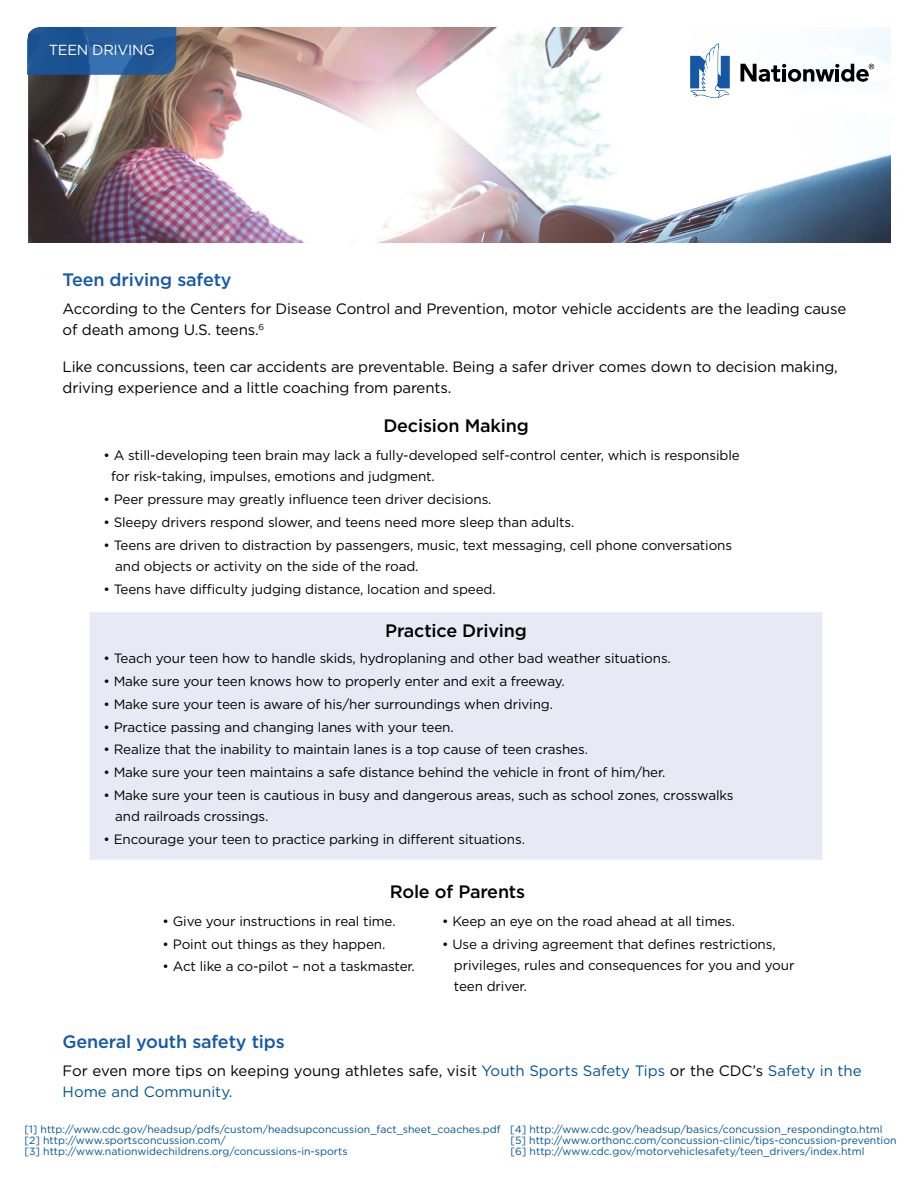
<style>
.page{position:relative;width:918px;height:1188px;background:#fff}
.page>*{position:absolute;margin:0;border:0;box-sizing:border-box;transform-origin:0 0}
.t1{font:500 18px "Gotham";letter-spacing:-.01em;color:#000}
.t2{font:500 18px "Gotham";letter-spacing:-.01em;color:#1558a5}
.t3{font:15px/21px "Gotham";letter-spacing:-.01em;color:#000}
.t4{font:14.55px "Gotham";letter-spacing:-.02em;color:#fff}
.t5{font:13.5px/21px "Gotham";letter-spacing:-.01em;color:#000}
.t6{font:10.5px/11.2px "Gotham";color:#005491}
.s1{color:#035391}
</style>
<div class="page">
<img style="left:28px;top:27px;width:863px;height:216px">
<svg style="left:27px;top:27px;width:149px;height:48px;background:#255b99"></svg>
<div style="left:90px;top:612px;width:733px;height:248px;background:#e8e9f4"></div>
<svg style="left:740px;top:64px;width:134px;height:18px"></svg>
<svg style="left:690px;top:43px;width:40px;height:55px"></svg>
<p class="t4" style="left:49px;top:41px;width:105px">Teen Drivi ng</p>
<h1 class="t2" style="left:63px;top:268px;width:171px">Teen driving safety</h1>
<p class="t3" style="left:63px;top:297px;width:785px">According to the Centers for Disease Control and Prevention, motor vehicle accidents are the leading cause of death among U.S. teens.<sup>6</sup></p>
<p class="t3" style="left:63px;top:356px;width:777px">Like concussions, teen car accidents are preventable. Being a safer driver comes down to decision making, driving experience and a little coaching from parents.</p>
<h1 class="t1" style="left:383px;top:414px;width:147px">Decision Making</h1>
<p class="t5" style="left:111px;top:445px;width:630px;text-indent:-8px">• A still-developing teen brain may lack a fully-developed self-control center, which is responsible for risk-taking, impulses, emotions and judgment.</p>
<p class="t5" style="left:103px;top:489px;width:390px">• Peer pressure may greatly influence teen driver decisions.</p>
<p class="t5" style="left:103px;top:511px;width:472px">• Sleepy drivers respond slower, and teens need more sleep than adults.</p>
<p class="t5" style="left:115px;top:534px;width:619px;text-indent:-12px">• Teens are driven to distraction by passengers, music, text messaging, cell phone conversations and objects or activity on the side of the road.</p>
<p class="t5" style="left:103px;top:578px;width:394px">• Teens have difficulty judging distance, location and speed.</p>
<h1 class="t1" style="left:385px;top:618px;width:143px">Practice Driving</h1>
<p class="t5" style="left:103px;top:648px;width:569px">• Teach your teen how to handle skids, hydroplaning and other bad weather situations.</p>
<p class="t5" style="left:103px;top:671px;width:463px">• Make sure your teen knows how to properly enter and exit a freeway.</p>
<p class="t5" style="left:103px;top:693px;width:451px">• Make sure your teen is aware of his/her surroundings when driving.</p>
<p class="t5" style="left:103px;top:716px;width:352px">• Practice passing and changing lanes with your teen.</p>
<p class="t5" style="left:103px;top:739px;width:486px">• Realize that the inability to maintain lanes is a top cause of teen crashes.</p>
<p class="t5" style="left:103px;top:762px;width:564px">• Make sure your teen maintains a safe distance behind the vehicle in front of him/her.</p>
<p class="t5" style="left:115px;top:785px;width:620px;text-indent:-12px">• Make sure your teen is cautious in busy and dangerous areas, such as school zones, crosswalks and railroads crossings.</p>
<p class="t5" style="left:103px;top:828px;width:423px">• Encourage your teen to practice parking in different situations.</p>
<h1 class="t1" style="left:390px;top:880px;width:137px">Role of Parents</h1>
<p class="t5" style="left:163px;top:910px;width:235px">• Give your instructions in real time.</p>
<p class="t5" style="left:442px;top:910px;width:294px">• Keep an eye on the road ahead at all times.</p>
<p class="t5" style="left:163px;top:933px;width:224px">• Point out things as they happen.</p>
<p class="t5" style="left:454px;top:933px;width:342px;text-indent:-12px">• Use a driving agreement that defines restrictions, privileges, rules and consequences for you and your teen driver.</p>
<p class="t5" style="left:163px;top:956px;width:254px">• Act like a co-pilot – not a taskmaster.</p>
<h1 class="t2" style="left:63px;top:1030px;width:224px">General youth safety tips</h1>
<p class="t3" style="left:63px;top:1060px;width:801px">For even more tips on keeping young athletes safe, visit <span class="s1">Youth Sports Safety Tips</span> or the CDC’s <span class="s1">Safety in the<br>Home and Community.</span></p>
<p class="t6" style="left:24px;top:1123px;width:860px">[1] http://www.cdc.gov/headsup/pdfs/custom/headsupconcussion_fact_sheet_coaches.pdf [4] http://www.cdc.gov/headsup/basics/concussion_respondingto.html [2] http://www.sportsconcussion.com/</p>
<p class="t6" style="left:510px;top:1134px;width:388px">[5] http://www.orthonc.com/concussion-clinic/tips-concussion-prevention</p>
<p class="t6" style="left:24px;top:1146px;width:325px">[3] http://www.nationwidechildrens.org/concussions-in-sports</p>
<p class="t6" style="left:510px;top:1146px;width:356px">[6] http://www.cdc.gov/motorvehiclesafety/teen_drivers/index.html</p>
</div>
